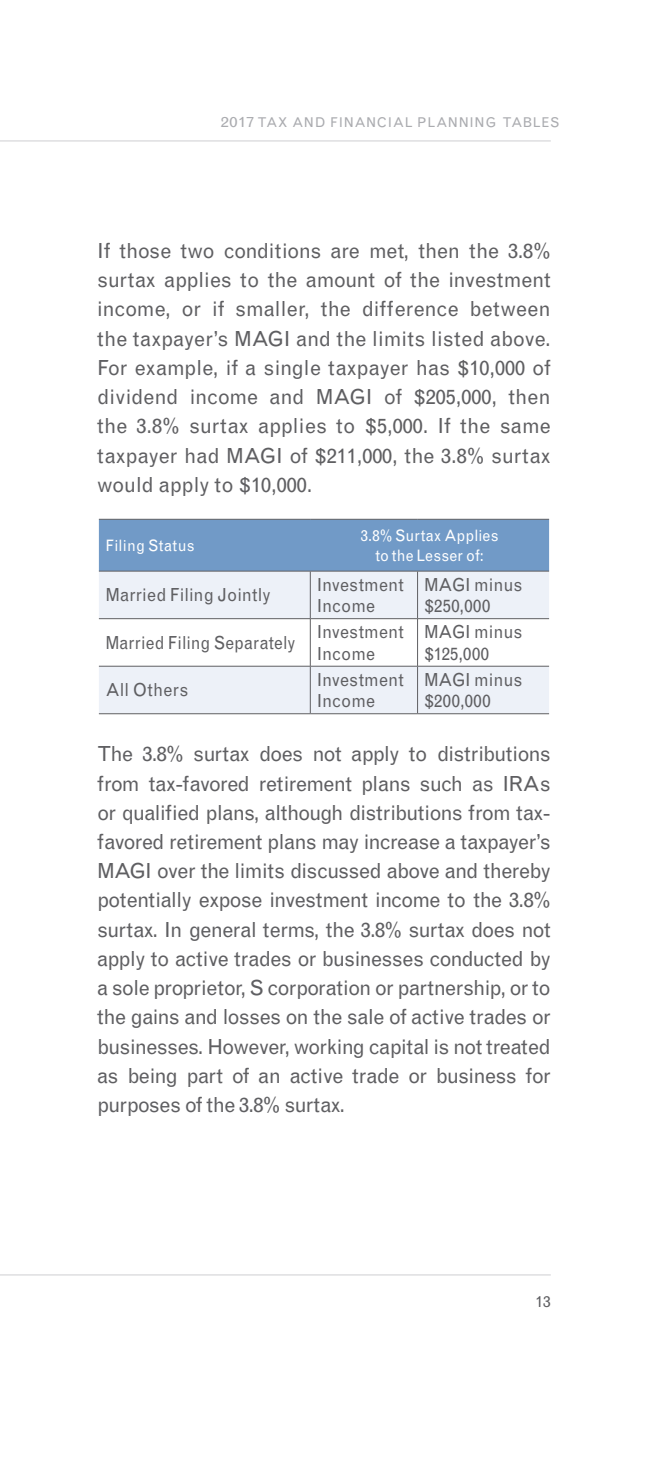
<style>
.page{position:relative;width:648px;height:1458px;background:#fff}
.page>*{position:absolute;margin:0;border:0;box-sizing:border-box;transform-origin:0 0}
.Body_copy{font:20.7px/29.2px "Grotesque MTRJ Corrected";letter-spacing:-.015em;color:#5f5f62;text-align:justify}
.t1{font:18px/21.6px "Grotesque MTRJ Corrected";color:#5f5f62;scale:.95 1}
.t2{font:18px "Grotesque MTRJ Corrected";color:#5f5f62;scale:.92 1}
.t3{font:15.75px/20.2px "Grotesque MTRJ Corrected";letter-spacing:.01em;color:#fff;text-align:center;scale:.95 1}
.t4{font:15.75px "Grotesque MTRJ Corrected";color:#5f5f62}
.t5{font:13.5px "Grotesque MTRJ Corrected";letter-spacing:.05em;color:#abacb0}
.s1{font-size:14.62px}
</style>
<div class="page">
<hr style="left:0;top:140px;width:551px;height:1px;background:#d3d4d6">
<hr style="left:0;top:1274px;width:551px;height:1px;background:#d3d4d6">
<div style="left:99px;top:520px;width:450px;height:51px;background:#719ac7"></div>
<svg style="left:99px;top:572px;width:450px;height:141px;fill:#edf1f8"></svg>
<hr style="left:99px;top:618px;width:211px;height:1px;background:#5f5f62">
<hr style="left:310px;top:618px;width:108px;height:1px;background:#5f5f62">
<hr style="left:418px;top:618px;width:131px;height:1px;background:#5f5f62">
<hr style="left:99px;top:666px;width:211px;height:1px;background:#5f5f62">
<hr style="left:310px;top:666px;width:108px;height:1px;background:#5f5f62">
<hr style="left:418px;top:666px;width:131px;height:1px;background:#5f5f62">
<hr style="left:99px;top:713px;width:211px;height:1px;background:#5f5f62">
<hr style="left:310px;top:713px;width:108px;height:1px;background:#5f5f62">
<hr style="left:418px;top:713px;width:131px;height:1px;background:#5f5f62">
<hr style="left:310px;top:571px;width:1px;height:47px;background:#5f5f62">
<hr style="left:417px;top:571px;width:1px;height:47px;background:#5f5f62">
<hr style="left:310px;top:619px;width:1px;height:47px;background:#5f5f62">
<hr style="left:417px;top:619px;width:1px;height:47px;background:#5f5f62">
<hr style="left:310px;top:666px;width:1px;height:47px;background:#5f5f62">
<hr style="left:417px;top:666px;width:1px;height:47px;background:#5f5f62">
<hr style="left:99px;top:519px;width:211px;height:1px;background:#5f5f62">
<hr style="left:310px;top:519px;width:108px;height:1px;background:#5f5f62">
<hr style="left:418px;top:519px;width:131px;height:1px;background:#5f5f62">
<hr style="left:99px;top:571px;width:211px;height:1px;background:#5f5f62">
<hr style="left:310px;top:571px;width:108px;height:1px;background:#5f5f62">
<hr style="left:418px;top:571px;width:131px;height:1px;background:#5f5f62">
<p class="t5" style="left:221px;top:114px;width:341px"><span class="s1">2017</span> TAX AND FINANCIAL PLANNING TABLES</p>
<p class="Body_copy" style="left:97px;top:236px;width:455px">If those two conditions are met, then the 3.8% surtax applies to the amount of the investment income, or if smaller, the difference between the taxpayer’s MAGI and the limits listed above.<br>For example, if a single taxpayer has $10,000 of dividend income and MAGI of $205,000, then the 3.8% surtax applies to $5,000. If the same taxpayer had MAGI of $211,000, the 3.8% surtax would apply to $10,000.</p>
<p class="t3" style="left:105px;top:535px;width:96px">Filing Status</p>
<p class="t3" style="left:361px;top:525px;width:147px">3.8% Surtax Applies to the Lesser of:</p>
<p class="t1" style="left:105px;top:584px;width:175px">Married Filing Jointly</p>
<p class="t1" style="left:317px;top:574px;width:93px">Investment<br>Income</p>
<p class="t1" style="left:424px;top:574px;width:105px">MAGI minus $250,000</p>
<p class="t2" style="left:105px;top:632px;width:208px">Married Filing Separately</p>
<p class="t1" style="left:317px;top:621px;width:93px">Investment<br>Income</p>
<p class="t1" style="left:424px;top:621px;width:105px">MAGI minus $125,000</p>
<p class="t1" style="left:105px;top:680px;width:89px">All Others</p>
<p class="t1" style="left:317px;top:669px;width:93px">Investment<br>Income</p>
<p class="t1" style="left:424px;top:669px;width:105px">MAGI minus $200,000</p>
<p class="Body_copy" style="left:97px;top:740px;width:455px">The 3.8% surtax does not apply to distributions from tax-favored retirement plans such as IRAs or qualified plans, although distributions from tax&shy;favored retirement plans may increase a taxpayer’s MAGI over the limits discussed above and thereby potentially expose investment income to the 3.8% surtax. In general terms, the 3.8% surtax does not apply to active trades or businesses conducted by a sole proprietor, S corporation or partnership, or to the gains and losses on the sale of active trades or businesses. However, working capital is not treated as being part of an active trade or business for purposes of the 3.8% surtax.</p>
<p class="t4" style="left:536px;top:1293px;width:17px">13</p>
</div>
